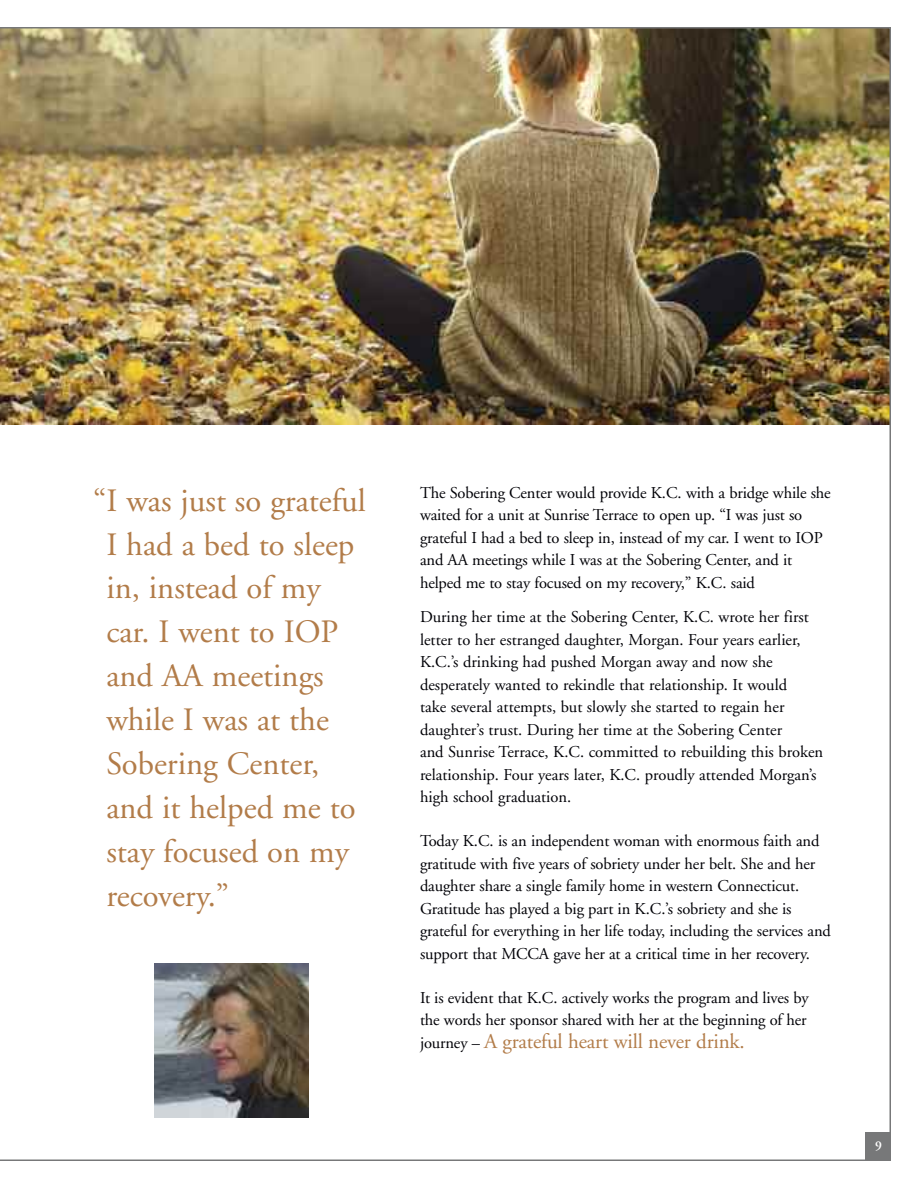
<style>
.page{position:relative;width:918px;height:1188px;background:#fff}
.page>*{position:absolute;margin:0;border:0;box-sizing:border-box;transform-origin:0 0}
.t1{font:32.55px/44px "Adobe Garamond";color:#b27c49}
.t2{font:21px "Adobe Garamond";letter-spacing:-.01em;color:#b27c49}
.t3{font:16.5px/22.5px "Adobe Garamond";letter-spacing:-.01em;color:#000006}
.t4{font:600 13.5px "Adobe Garamond";color:#fff}
.s1{font-size:16.5px;color:#000006}
</style>
<div class="page">
<img style="left:0;top:27px;width:891px;height:1134px">
<h1 class="t1" style="left:106px;top:481px;width:261px;text-indent:-13px">“I was just so grateful<br>I had a bed to sleep in, instead of my car. I went to IOP and AA meetings while I was at the<br>Sobering Center, and it helped me to stay focused on my recovery.”</h1>
<p class="t3" style="left:420px;top:483px;width:412px">The Sobering Center would provide K.C. with a bridge while she waited for a unit at Sunrise Terrace to open up. “I was just so grateful I had a bed to sleep in, instead of my car. I went to IOP and AA meetings while I was at the Sobering Center, and it helped me to stay focused on my recovery,” K.C. said</p>
<p class="t3" style="left:420px;top:607px;width:405px">During her time at the Sobering Center, K.C. wrote her first letter to her estranged daughter, Morgan. Four years earlier, K.C.’s drinking had pushed Morgan away and now she desperately wanted to rekindle that relationship. It would<br>take several attempts, but slowly she started to regain her daughter’s trust. During her time at the Sobering Center<br>and Sunrise Terrace, K.C. committed to rebuilding this broken relationship. Four years later, K.C. proudly attended Morgan’s high school graduation.</p>
<p class="t3" style="left:420px;top:831px;width:412px">Today K.C. is an independent woman with enormous faith and gratitude with five years of sobriety under her belt. She and her daughter share a single family home in western Connecticut.<br>Gratitude has played a big part in K.C.’s sobriety and she is grateful for everything in her life today, including the services and support that MCCA gave her at a critical time in her recovery.</p>
<p class="t3" style="left:420px;top:988px;width:390px">It is evident that K.C. actively works the program and lives by the words her sponsor shared with her at the beginning of her</p>
<p class="t2" style="left:420px;top:1033px;width:326px"><span class="s1">journey –</span> A grateful heart will never drink.</p>
<p class="t4" style="left:875px;top:1140px;width:8px">9</p>
</div>
